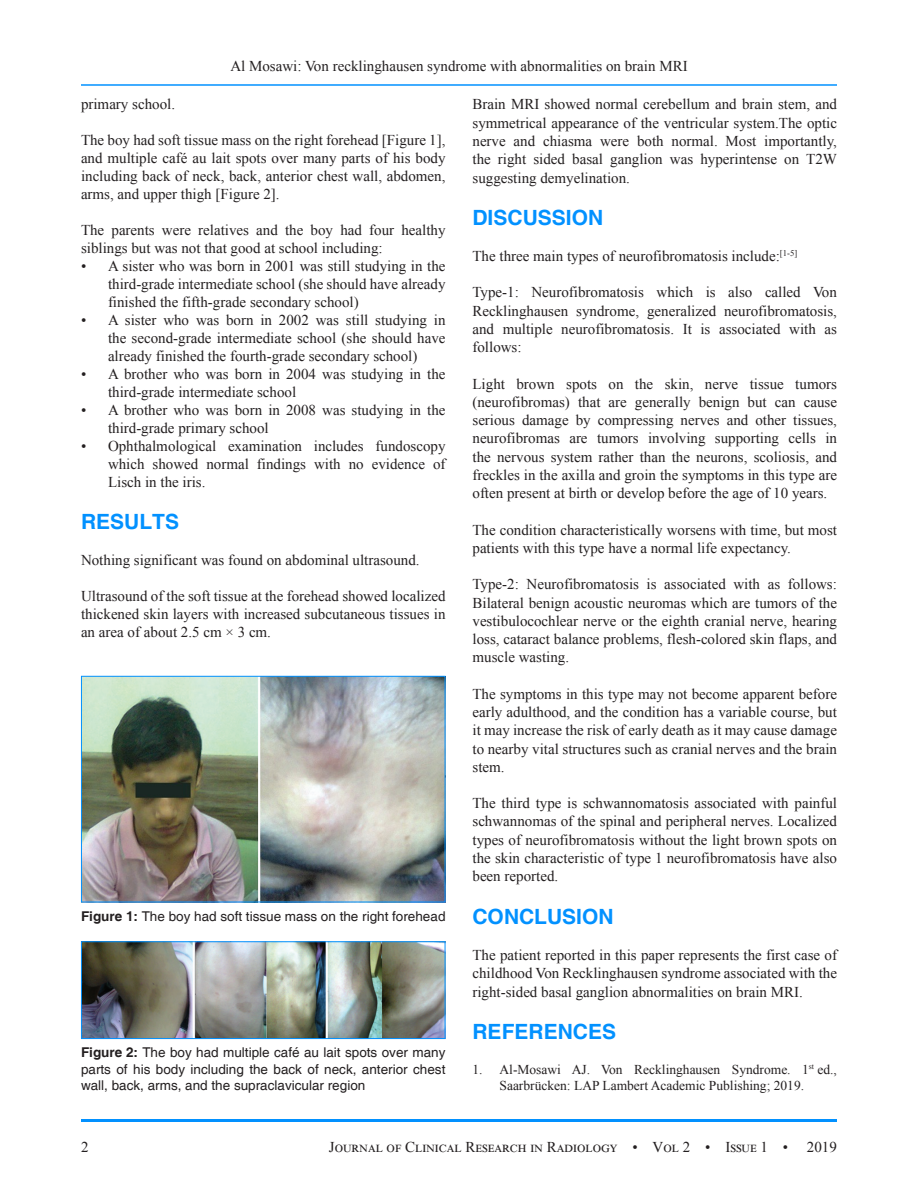
<style>
.page{position:relative;width:918px;height:1188px;background:#fff}
.page>*{position:absolute;margin:0;border:0;box-sizing:border-box;transform-origin:0 0}
.t1{font:700 21px "Helvetica";color:#0291ff}
.TX{font:15px/18.3px "Times New Roman";color:#231f20;text-align:justify}
.L{font:15px/18px "Times New Roman";color:#231f20;text-align:justify}
.LL{font:15px/18px "Times New Roman";color:#231f20;text-align:justify}
.TX_No_After_Space{font:15px/18px "Times New Roman";color:#231f20}
.TX-2{font:15px "Times New Roman";letter-spacing:.065em;color:#231f20}
.FGC{font:13.5px/16.5px "Helvetica";color:#231f20;text-align:justify}
.REF{font:13.5px/16.8px "Times New Roman";color:#231f20;text-align:center}
.s1{font-weight:700}
</style>
<div class="page">
<hr style="left:81px;top:84px;width:756px;height:2px;background:#0291ff">
<hr style="left:81px;top:1119px;width:756px;height:3px;background:#0291ff">
<img style="left:83px;top:678px;width:360px;height:222px">
<div style="left:81px;top:676px;width:364px;height:226px;border:1px solid #0291ff"></div>
<img style="left:83px;top:944px;width:360px;height:93px">
<div style="left:81px;top:942px;width:364px;height:97px;border:1px solid #0291ff"></div>
<p class="TX" style="left:230px;top:57px;width:459px">Al Mosawi: Von recklinghausen syndrome with abnormalities on brain MRI</p>
<p class="TX" style="left:81px;top:95px;width:96px">primary school.</p>
<p class="TX" style="left:81px;top:131px;width:366px">The boy had soft tissue mass on the right forehead [Figure 1], and multiple café au lait spots over many parts of his body including back of neck, back, anterior chest wall, abdomen, arms, and upper thigh [Figure 2].</p>
<p class="TX_No_After_Space" style="left:81px;top:221px;width:366px">The parents were relatives and the boy had four healthy siblings but was not that good at school including:</p>
<p class="L" style="left:108px;top:257px;width:339px;text-indent:-27px">• A sister who was born in 2001 was still studying in the third-grade intermediate school (she should have already finished the fifth-grade secondary school)</p>
<p class="L" style="left:108px;top:311px;width:339px;text-indent:-27px">• A sister who was born in 2002 was still studying in the second-grade intermediate school (she should have already finished the fourth-grade secondary school)</p>
<p class="L" style="left:108px;top:365px;width:339px;text-indent:-27px">• A brother who was born in 2004 was studying in the third-grade intermediate school</p>
<p class="L" style="left:108px;top:401px;width:339px;text-indent:-27px">• A brother who was born in 2008 was studying in the third-grade primary school</p>
<p class="LL" style="left:108px;top:437px;width:339px;text-indent:-27px">• Ophthalmological examination includes fundoscopy which showed normal findings with no evidence of Lisch in the iris.</p>
<h1 class="t1" style="left:81px;top:509px;width:100px">RESULTS</h1>
<p class="TX" style="left:81px;top:551px;width:340px">Nothing significant was found on abdominal ultrasound.</p>
<p class="TX" style="left:81px;top:587px;width:366px">Ultrasound of the soft tissue at the forehead showed localized thickened skin layers with increased subcutaneous tissues in an area of about 2.5 cm × 3 cm.</p>
<p class="FGC" style="left:81px;top:908px;width:366px"><span class="s1">Figure 1:</span> The boy had soft tissue mass on the right forehead</p>
<p class="FGC" style="left:81px;top:1045px;width:366px"><span class="s1">Figure 2:</span> The boy had multiple café au lait spots over many parts of his body including the back of neck, anterior chest wall, back, arms, and the supraclavicular region</p>
<p class="TX" style="left:472px;top:95px;width:366px">Brain MRI showed normal cerebellum and brain stem, and symmetrical appearance of the ventricular system.The optic nerve and chiasma were both normal. Most importantly, the right sided basal ganglion was hyperintense on T2W suggesting demyelination.</p>
<h1 class="t1" style="left:472px;top:205px;width:132px">DISCUSSION</h1>
<p class="TX" style="left:472px;top:247px;width:326px">The three main types of neurofibromatosis include:<sup>[1-5]</sup></p>
<p class="TX" style="left:472px;top:283px;width:366px">Type-1: Neurofibromatosis which is also called Von Recklinghausen syndrome, generalized neurofibromatosis, and multiple neurofibromatosis. It is associated with as follows:</p>
<p class="TX" style="left:472px;top:374px;width:366px">Light brown spots on the skin, nerve tissue tumors (neurofibromas) that are generally benign but can cause serious damage by compressing nerves and other tissues, neurofibromas are tumors involving supporting cells in the nervous system rather than the neurons, scoliosis, and freckles in the axilla and groin the symptoms in this type are often present at birth or develop before the age of 10 years.</p>
<p class="TX" style="left:472px;top:520px;width:366px">The condition characteristically worsens with time, but most patients with this type have a normal life expectancy.</p>
<p class="TX" style="left:472px;top:575px;width:366px">Type-2: Neurofibromatosis is associated with as follows:<br>Bilateral benign acoustic neuromas which are tumors of the vestibulocochlear nerve or the eighth cranial nerve, hearing loss, cataract balance problems, flesh-colored skin flaps, and muscle wasting.</p>
<p class="TX" style="left:472px;top:684px;width:366px">The symptoms in this type may not become apparent before early adulthood, and the condition has a variable course, but it may increase the risk of early death as it may cause damage to nearby vital structures such as cranial nerves and the brain stem.</p>
<p class="TX" style="left:472px;top:794px;width:366px">The third type is schwannomatosis associated with painful schwannomas of the spinal and peripheral nerves. Localized types of neurofibromatosis without the light brown spots on the skin characteristic of type 1 neurofibromatosis have also been reported.</p>
<h1 class="t1" style="left:472px;top:903px;width:143px">CONCLUSION</h1>
<p class="TX" style="left:472px;top:945px;width:366px">The patient reported in this paper represents the first case of childhood Von Recklinghausen syndrome associated with the right-sided basal ganglion abnormalities on brain MRI.</p>
<h1 class="t1" style="left:472px;top:1019px;width:145px">REFERENCES</h1>
<p class="REF" style="left:472px;top:1060px;width:366px">1. Al-Mosawi AJ. Von Recklinghausen Syndrome. 1<sup>st</sup> ed.,<br>Saarbrücken: LAP Lambert Academic Publishing; 2019.</p>
<p class="TX" style="left:81px;top:1137px;width:9px">2</p>
<p class="TX-2" style="left:329px;top:1136px;width:461px">Journal of Clinical Research in Radiology • Vol 2 • Issue 1 •</p>
<p class="TX" style="left:807px;top:1137px;width:31px">2019</p>
</div>
